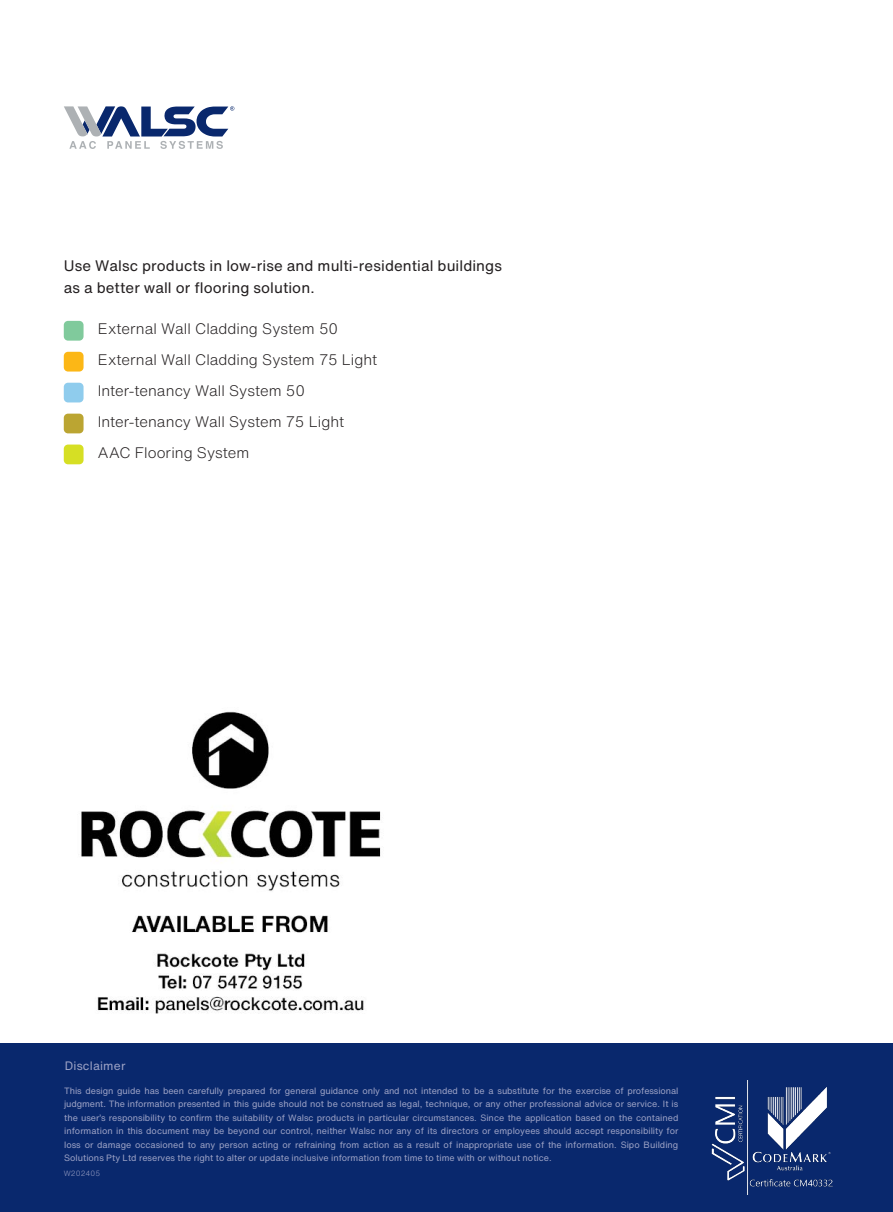
<style>
.page{position:relative;width:893px;height:1212px;background:#fff}
.page>*{position:absolute;margin:0;border:0;box-sizing:border-box;transform-origin:0 0}
.t1{font:300 15px "Helvetica Now Text";color:#231f20}
.t2{font:15px/22.5px "Helvetica Now Text";letter-spacing:.005em;color:#231f20}
.t3{font:12px "Helvetica Now Text";letter-spacing:.015em;color:#9ca2c5}
.t4{font:9px/13.5px "Helvetica Now Text";color:#9ca2c5;text-align:justify}
.t5{font:300 7.5px "Helvetica Now Text";letter-spacing:.015em;color:#9ca2c5}
</style>
<div class="page">
<div style="left:0;top:1043px;width:893px;height:169px;background:#09286d"></div>
<img style="left:711px;top:1080px;width:122px;height:114px">
<div style="left:64px;top:444px;width:20px;height:20px;background:#d6df24;border-radius:4px"></div>
<div style="left:64px;top:321px;width:20px;height:20px;background:#80ca9c;border-radius:4px"></div>
<div style="left:64px;top:352px;width:20px;height:19px;background:#fcb716;border-radius:4px"></div>
<div style="left:64px;top:383px;width:20px;height:19px;background:#8fcced;border-radius:4px"></div>
<div style="left:64px;top:414px;width:20px;height:19px;background:#bba532;border-radius:4px"></div>
<svg style="left:64px;top:106px;width:170px;height:43px"></svg>
<img style="left:81px;top:711px;width:300px;height:303px">
<p class="t2" style="left:64px;top:254px;width:440px">Use Walsc products in low-rise and multi-residential buildings as a better wall or flooring solution.</p>
<p class="t1" style="left:98px;top:317px;width:242px">External Wall Cladding System 50</p>
<p class="t1" style="left:98px;top:348px;width:281px">External Wall Cladding System 75 Light</p>
<p class="t1" style="left:98px;top:379px;width:209px">Inter-tenancy Wall System 50</p>
<p class="t1" style="left:98px;top:410px;width:248px">Inter-tenancy Wall System 75 Light</p>
<p class="t1" style="left:98px;top:441px;width:153px">AAC Flooring System</p>
<p class="t3" style="left:65px;top:1056px;width:62px">Disclaimer</p>
<p class="t4" style="left:64px;top:1083px;width:616px">This design guide has been carefully prepared for general guidance only and not intended to be a substitute for the exercise of professional judgment. The information presented in this guide should not be construed as legal, technique, or any other professional advice or service. It is the user’s responsibility to confirm the suitability of Walsc products in particular circumstances. Since the application based on the contained information in this document may be beyond our control, neither Walsc nor any of its directors or employees should accept responsibility for loss or damage occasioned to any person acting or refraining from action as a result of inappropriate use of the information. Sipo Building Solutions Pty Ltd reserves the right to alter or update inclusive information from time to time with or without notice.</p>
<p class="t5" style="left:64px;top:1168px;width:38px">W202405</p>
</div>
